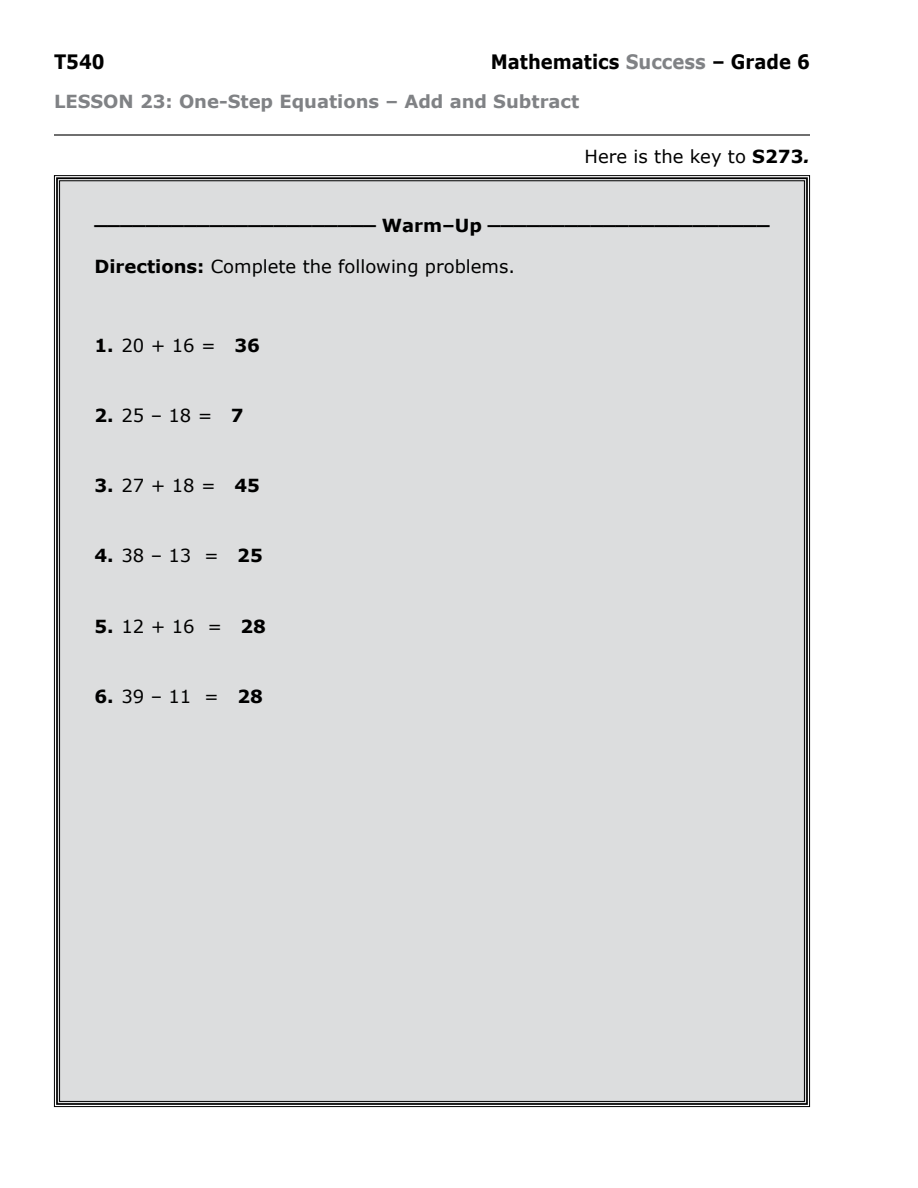
<style>
.page{position:relative;width:918px;height:1188px;background:#fff}
.page>*{position:absolute;margin:0;border:0;box-sizing:border-box;transform-origin:0 0}
.t1{font:700 19.8px "Verdana";color:#000;scale:.91 1}
.t2{font:18px "Verdana";color:#000}
.t3{font:700 18px "Verdana";color:#000}
.t4{font:700 18px "Verdana";color:#808285}
.s1{color:#808285}
.s2{font-weight:700}
.s3{font-weight:700;font-style:italic}
</style>
<div class="page">
<hr style="left:54px;top:134px;width:756px;height:2px;background:#000">
<div style="left:54px;top:175px;width:756px;height:932px;background:#dcddde"></div>
<p class="t1" style="left:54px;top:49px;width:57px">T540</p>
<p class="t1" style="left:491px;top:49px;width:352px">Mathematics <span class="s1">Success</span> – Grade 6</p>
<p class="t4" style="left:54px;top:90px;width:527px">LESSON 23: One-Step Equations – Add and Subtract</p>
<p class="t2" style="left:585px;top:145px;width:227px">Here is the key to <span class="s2">S273</span><span class="s3">.</span></p>
<p class="t3" style="left:95px;top:206px;width:677px">______________________ Warm–Up ______________________</p>
<p class="t2" style="left:94px;top:255px;width:422px"><span class="s2">Directions:</span> Complete the following problems.</p>
<p class="t2" style="left:94px;top:334px;width:167px"><span class="s2">1.</span> 20 + 16 = <span class="s2">36</span></p>
<p class="t2" style="left:94px;top:404px;width:151px"><span class="s2">2.</span> 25 – 18 = <span class="s2">7</span></p>
<p class="t2" style="left:94px;top:474px;width:167px"><span class="s2">3.</span> 27 + 18 = <span class="s2">45</span></p>
<p class="t2" style="left:94px;top:544px;width:170px"><span class="s2">4.</span> 38 – 13 = <span class="s2">25</span></p>
<p class="t2" style="left:94px;top:615px;width:173px"><span class="s2">5.</span> 12 + 16 = <span class="s2">28</span></p>
<p class="t2" style="left:94px;top:685px;width:170px"><span class="s2">6.</span> 39 – 11 = <span class="s2">28</span></p>
</div>
